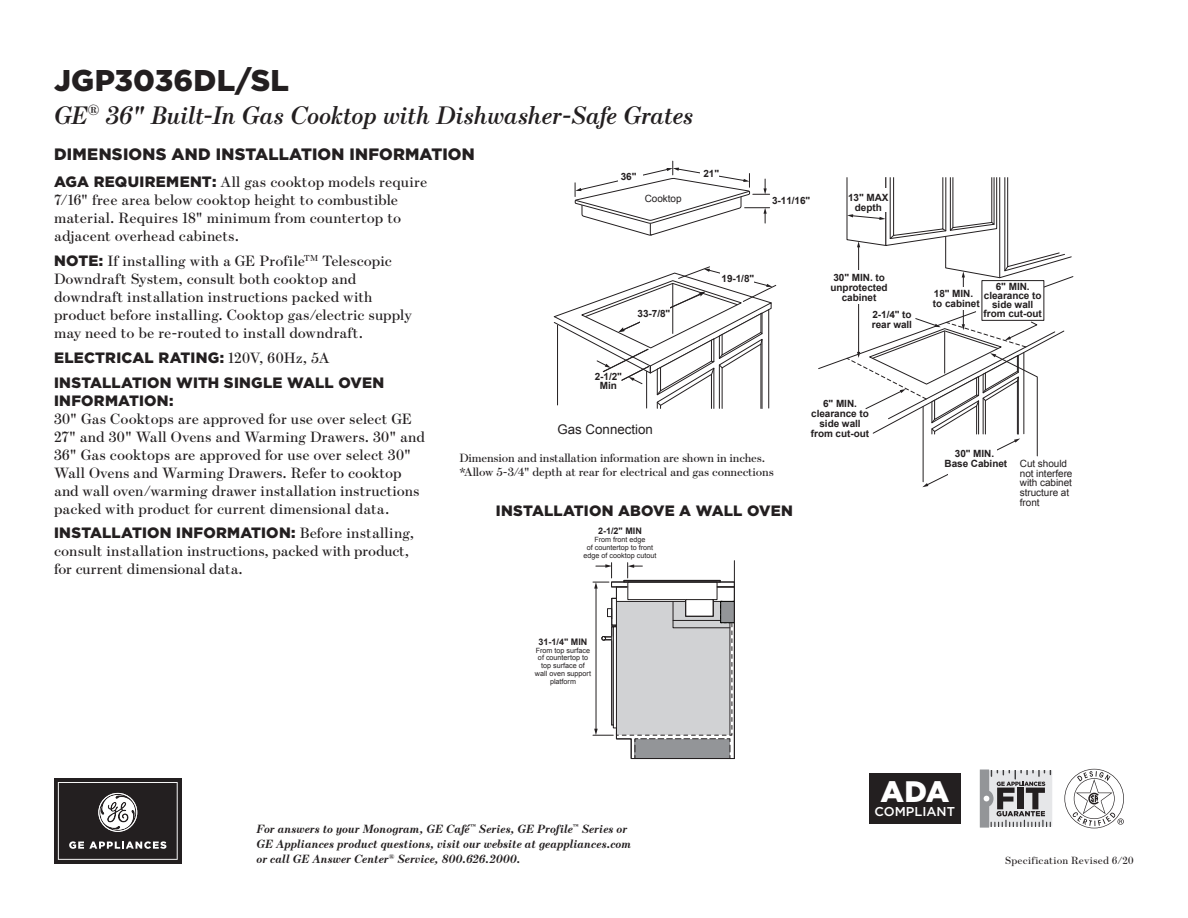
<style>
.page{position:relative;width:1188px;height:918px;background:#fff}
.page>*{position:absolute;margin:0;border:0;box-sizing:border-box;transform-origin:0 0}
.t1{font:900 30px "Gotham";letter-spacing:.005em;color:#231f20}
.t2{font:900 29.7px "Gotham";color:#fff}
.t3{font:italic 600 25.5px "Escrow";letter-spacing:-.005em;color:#231f20}
.t4{font:900 16.5px "Gotham";letter-spacing:.01em;color:#231f20}
.body_copy{font:15px/18px "Escrow";letter-spacing:.005em;color:#231f20}
.body_copy-2{font:900 15px "Gotham";letter-spacing:.015em;color:#231f20}
.subhead{font:900 15px "Gotham";letter-spacing:.01em;color:#231f20}
.t5{font:13.35px "Arial";color:#231f20}
.t6{font:700 13.2px "Arial";color:#231f20}
.t7{font:500 12.9px "Gotham";color:#fff}
.t8{font:italic 700 12px/15px "Escrow";letter-spacing:.01em;color:#231f20}
.NOTES{font:12px/13.5px "Escrow";letter-spacing:-.015em;color:#231f20}
.t9{font:10.5px "Escrow";letter-spacing:.02em;color:#231f20}
.t10{font:700 10.05px/10.1px "Arial";letter-spacing:-.005em;color:#231f20;text-align:center}
.t11{font:10.05px/9.6px "Arial";letter-spacing:-.005em;color:#231f20}
.t12{font:700 9px "Arial";color:#231f20}
.t13{font:7.2px/7.8px "Arial";color:#231f20;text-align:center}
.s1{font-family:"Gotham";font-weight:900}
.s2{font-family:"Escrow";font-weight:400}
</style>
<div class="page">
<div style="left:54px;top:778px;width:128px;height:86px;background:#231f20"></div>
<svg style="left:58px;top:782px;width:120px;height:78px"></svg>
<div style="left:869px;top:773px;width:91px;height:51px;background:#231f20"></div>
<svg style="left:980px;top:770px;width:72px;height:58px;background:#ababad"></svg>
<svg style="left:1064px;top:769px;width:60px;height:59px"></svg>
<div style="left:559px;top:517px;width:11px;height:25px;border:1px solid #231f20;border-radius:3px"></div>
<div style="left:562px;top:520px;width:8px;height:19px;border:1px solid #231f20;border-radius:2px"></div>
<svg style="left:818px;top:177px;width:256px;height:310px"></svg>
<svg style="left:574px;top:161px;width:196px;height:75px"></svg>
<svg style="left:553px;top:266px;width:224px;height:143px"></svg>
<div style="left:948px;top:449px;width:49px;height:20px;background:#fff"></div>
<div style="left:850px;top:270px;width:20px;height:34px;background:#fff"></div>
<div style="left:959px;top:287px;width:9px;height:22px;background:#fff"></div>
<div style="left:720px;top:270px;width:34px;height:16px;background:#fff"></div>
<div style="left:641px;top:304px;width:29px;height:19px;background:#fff"></div>
<div style="left:618px;top:170px;width:24px;height:14px;background:#fff"></div>
<div style="left:700px;top:165px;width:18px;height:15px;background:#fff"></div>
<div style="left:948px;top:447px;width:48px;height:27px;background:#fff"></div>
<div style="left:873px;top:188px;width:15px;height:24px;background:#fff"></div>
<svg style="left:564px;top:517px;width:171px;height:242px"></svg>
<h1 class="t1" style="left:54px;top:60px;width:237px">JGP3036DL/SL</h1>
<h3 class="t3" style="left:54px;top:99px;width:641px">GE<sup>®</sup> 36" Built-In Gas Cooktop with Dishwasher-Safe Grates</h3>
<p class="t4" style="left:54px;top:143px;width:422px">DIMENSIONS AND INSTALLATION INFORMATION</p>
<p class="body_copy" style="left:54px;top:173px;width:375px"><span class="s1">AGA REQUIREMENT:</span> All gas cooktop models require 7/16" free area below cooktop height to combustible material. Requires 18" minimum from countertop to adjacent overhead cabinets.</p>
<p class="body_copy" style="left:54px;top:252px;width:359px"><span class="s1">NOTE:</span> If installing with a GE Profile<sup>TM</sup> Telescopic Downdraft System, consult both cooktop and downdraft installation instructions packed with product before installing. Cooktop gas/electric supply may need to be re-routed to install downdraft.</p>
<p class="body_copy-2" style="left:54px;top:347px;width:277px">ELECTRICAL RATING: <span class="s2">120V, 60Hz, 5A</span></p>
<p class="body_copy" style="left:54px;top:373px;width:372px"><span class="s1">INSTALLATION WITH SINGLE WALL OVEN INFORMATION:<br></span>30" Gas Cooktops are approved for use over select GE 27" and 30" Wall Ovens and Warming Drawers. 30" and 36" Gas cooktops are approved for use over select 30" Wall Ovens and Warming Drawers. Refer to cooktop and wall oven/warming drawer installation instructions packed with product for current dimensional data.</p>
<p class="body_copy" style="left:54px;top:524px;width:362px"><span class="s1">INSTALLATION INFORMATION:</span> Before installing, consult installation instructions, packed with product, for current dimensional data.</p>
<p class="t10" style="left:621px;top:172px;width:17px">36"</p>
<p class="t11" style="left:645px;top:194px;width:38px">Cooktop</p>
<p class="t10" style="left:703px;top:168px;width:17px">21"</p>
<p class="t10" style="left:772px;top:196px;width:40px">3-11/16"</p>
<p class="t10" style="left:848px;top:193px;width:42px">13" MAX depth</p>
<p class="t10" style="left:638px;top:309px;width:34px">33-7/8"</p>
<p class="t10" style="left:595px;top:372px;width:29px;line-height:9.6px">2-1/2"<br>Min</p>
<p class="t5" style="left:558px;top:421px;width:97px">Gas Connection</p>
<p class="t10" style="left:722px;top:273px;width:34px">19-1/8"</p>
<p class="t10" style="left:831px;top:273px;width:59px">30" MIN. to unprotected cabinet</p>
<p class="t10" style="left:872px;top:309px;width:42px;text-align:left">2-1/4" to rear wall</p>
<p class="t10" style="left:811px;top:399px;width:60px">6" MIN. clearance to side wall from cut-out</p>
<p class="NOTES" style="left:460px;top:451px;width:316px">Dimension and installation information are shown in inches. *Allow 5-3/4" depth at rear for electrical and gas connections</p>
<p class="t11" style="left:715px;top:466px;width:17px">45°</p>
<p class="subhead" style="left:496px;top:500px;width:299px">INSTALLATION ABOVE A WALL OVEN</p>
<p class="t6" style="left:556px;top:503px;width:241px">INSTALLATION ABOVE A WALL OVEN</p>
<p class="t11" style="left:599px;top:521px;width:41px">Pressure regulator</p>
<p class="t11" style="left:602px;top:551px;width:40px">1/2" pipe</p>
<p class="t12" style="left:598px;top:525px;width:45px">2-1/2" MIN</p>
<p class="t13" style="left:584px;top:536px;width:74px">From front edge<br>of countertop to front edge of cooktop cutout</p>
<p class="t10" style="left:984px;top:282px;width:60px;line-height:8.9px">6" MIN. clearance to side wall from cut-out</p>
<p class="t10" style="left:933px;top:288px;width:48px;text-align:left">18" MIN. to cabinet</p>
<p class="t10" style="left:945px;top:448px;width:64px">30" MIN.<br>Base Cabinet</p>
<p class="t11" style="left:1020px;top:459px;width:54px">Cut should not interfere with cabinet structure at front</p>
<p class="t12" style="left:539px;top:636px;width:50px">31-1/4" MIN</p>
<p class="t13" style="left:535px;top:646px;width:58px">From top surface of countertop to top surface of wall oven support platform</p>
<p class="t8" style="left:256px;top:821px;width:376px">For answers to your Monogram, GE Café<sup>™</sup> Series, GE Profile<sup>™</sup> Series or<br>GE Appliances product questions, visit our website at geappliances.com or call GE Answer Center<sup>®</sup> Service, 800.626.2000.</p>
<h2 class="t2" style="left:880px;top:771px;width:70px">ADA</h2>
<p class="t7" style="left:875px;top:803px;width:82px">COMPLIANT</p>
<p class="t9" style="left:1005px;top:854px;width:131px">Specification Revised 6/20</p>
</div>
